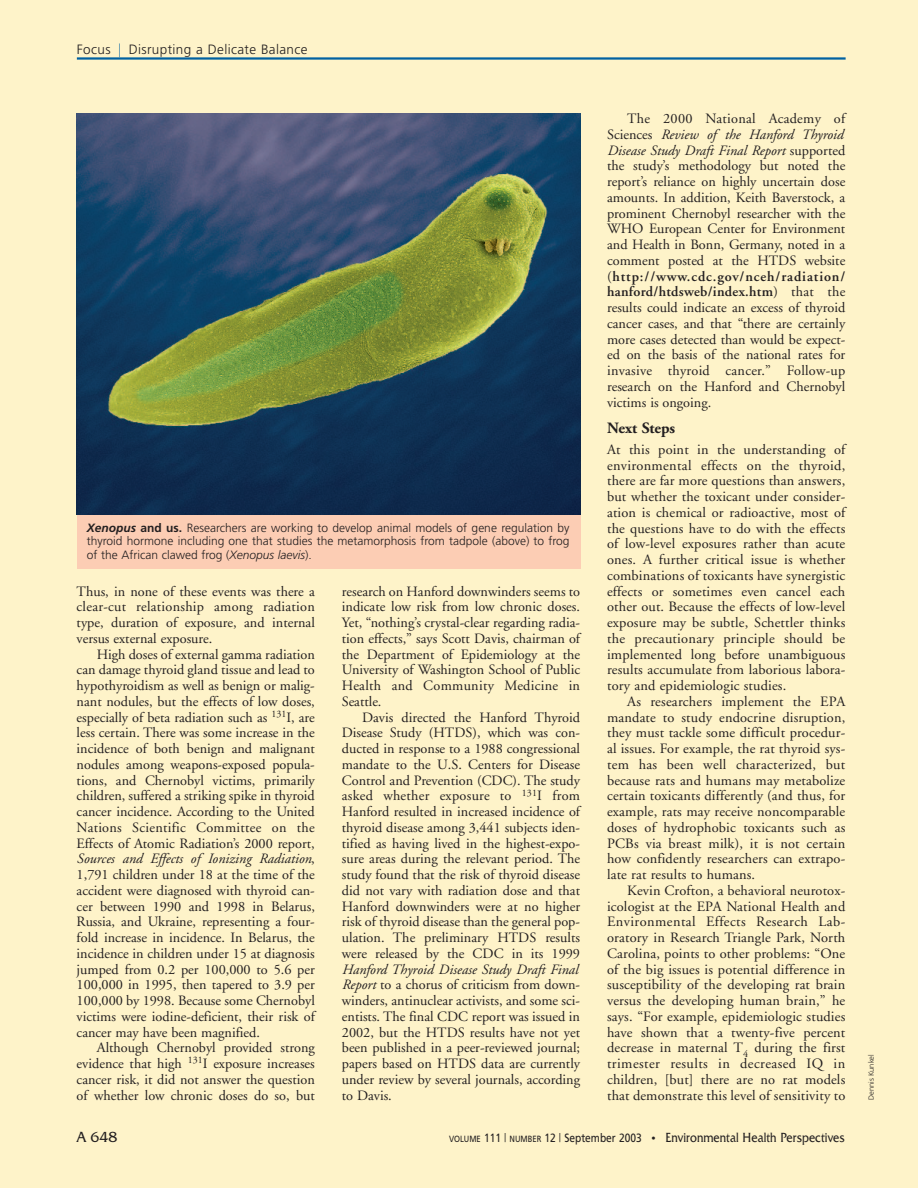
<style>
.page{position:relative;width:918px;height:1188px;background:#fef3c9}
.page>*{position:absolute;margin:0;border:0;box-sizing:border-box;transform-origin:0 0}
.t1{font:700 15.75px "Adobe Garamond";color:#231f20}
.t2{font:15px "Friz Quadrata IT Cby BT";color:#231f20}
.t3{font:14.25px/15.8px "Adobe Garamond";color:#231f20;text-align:justify}
.t4{font:13.5px "Friz Quadrata IT Cby BT";color:#231f20;scale:.85 1}
.t5{font:300 13.5px "Frutiger";letter-spacing:.03em;color:#231f20}
.t6{font:300 12px/13.5px "Frutiger";color:#231f20;text-align:justify}
.t7{font:300 7.5px "Frutiger";color:#231f20}
.s1{font-size:18px;color:#0061a2}
.s2{font-weight:700;font-style:italic}
.s3{font-weight:700}
.s4{font-style:italic}
.s5{font-weight:600}
.s6{font-family:"Frutiger";font-size:9px}
.s7{font-family:"Frutiger";font-size:12px}
.s8{font-family:"Frutiger";font-weight:300;font-size:12px}
.s9{font-size:10.5px}
</style>
<div class="page">
<div style="left:77px;top:502px;width:503px;height:67px;background:#fccdb4"></div>
<img style="left:77px;top:113px;width:503px;height:402px">
<hr style="left:77px;top:57px;width:769px;height:3px;background:#0061a2">
<p class="t5" style="left:77px;top:44px;width:232px">Focus <span class="s1">|</span> Disrupting a Delicate Balance</p>
<p class="t6" style="left:87px;top:522px;width:484px"><span class="s2">Xenopus</span> <span class="s3">and us.</span> Researchers are working to develop animal models of gene regulation by thyroid hormone including one that studies the metamorphosis from tadpole (above) to frog of the African clawed frog (<span class="s4">Xenopus laevis</span>).</p>
<p class="t3" style="left:77px;top:584px;width:240px">Thus, in none of these events was there a clear-cut relationship among radiation type, duration of exposure, and internal versus external exposure.</p>
<p class="t3" style="left:77px;top:647px;width:240px;text-indent:20px">High doses of external gamma radiation can damage thyroid gland tissue and lead to hypothyroidism as well as benign or malig&shy;nant nodules, but the effects of low doses, especially of beta radiation such as <sup>131</sup>I, are less certain. There was some increase in the incidence of both benign and malignant nodules among weapons-exposed popula&shy;tions, and Chernobyl victims, primarily children, suffered a striking spike in thyroid cancer incidence. According to the United Nations Scientific Committee on the Effects of Atomic Radiation’s 2000 report, <span class="s4">Sources and Effects of Ionizing Radiation</span>, 1,791 children under 18 at the time of the accident were diagnosed with thyroid can&shy;cer between 1990 and 1998 in Belarus, Russia, and Ukraine, representing a four&shy;fold increase in incidence. In Belarus, the incidence in children under 15 at diagnosis jumped from 0.2 per 100,000 to 5.6 per 100,000 in 1995, then tapered to 3.9 per 100,000 by 1998. Because some Chernobyl victims were iodine-deficient, their risk of cancer may have been magnified.</p>
<p class="t3" style="left:77px;top:1041px;width:240px;text-indent:20px">Although Chernobyl provided strong evidence that high <sup>131</sup>I exposure increases cancer risk, it did not answer the question of whether low chronic doses do so, but</p>
<p class="t3" style="left:342px;top:584px;width:240px">research on Hanford downwinders seems to indicate low risk from low chronic doses.<br>Yet, “nothing’s crystal-clear regarding radia&shy;tion effects,” says Scott Davis, chairman of the Department of Epidemiology at the University of Washington School of Public Health and Community Medicine in Seattle.</p>
<p class="t3" style="left:342px;top:710px;width:240px;text-indent:20px">Davis directed the Hanford Thyroid Disease Study (HTDS), which was con&shy;ducted in response to a 1988 congressional mandate to the U.S. Centers for Disease Control and Prevention (CDC). The study asked whether exposure to <sup>131</sup>I from Hanford resulted in increased incidence of thyroid disease among 3,441 subjects iden&shy;tified as having lived in the highest-expo&shy;sure areas during the relevant period. The study found that the risk of thyroid disease did not vary with radiation dose and that Hanford downwinders were at no higher risk of thyroid disease than the general pop&shy;ulation. The preliminary HTDS results were released by the CDC in its 1999</p>
<p class="t3" style="left:342px;top:962px;width:240px;text-align:left"><span class="s4">Hanford Thyroid Disease Study Draft Final Report</span> to a chorus of criticism from down&shy;winders, antinuclear activists, and some sci&shy;entists. The final CDC report was issued in 2002, but the HTDS results have not yet been published in a peer-reviewed journal; papers based on HTDS data are currently under review by several journals, according to Davis.</p>
<p class="t3" style="left:607px;top:112px;width:240px;text-align:left;text-indent:20px">The 2000 National Academy of Sciences <span class="s4">Review of the Hanford Thyroid Disease Study Draft Final Report</span> supported the study’s methodology but noted the report’s reliance on highly uncertain dose amounts. In addition, Keith Baverstock, a prominent Chernobyl researcher with the WHO European Center for Environment and Health in Bonn, Germany, noted in a comment posted at the HTDS website (<span class="s5">http://www.cdc.gov/nceh/radiation/ hanford/htdsweb/index.htm</span>) that the results could indicate an excess of thyroid cancer cases, and that “there are certainly more cases detected than would be expect&shy;ed on the basis of the national rates for invasive thyroid cancer.” Follow-up research on the Hanford and Chernobyl victims is ongoing.</p>
<p class="t1" style="left:607px;top:421px;width:70px">Next Steps</p>
<p class="t3" style="left:607px;top:443px;width:240px">At this point in the understanding of environmental effects on the thyroid, there are far more questions than answers, but whether the toxicant under consider&shy;ation is chemical or radioactive, most of the questions have to do with the effects of low-level exposures rather than acute ones. A further critical issue is whether combinations of toxicants have synergistic effects or sometimes even cancel each other out. Because the effects of low-level exposure may be subtle, Schettler thinks the precautionary principle should be implemented long before unambiguous results accumulate from laborious labora&shy;tory and epidemiologic studies.</p>
<p class="t3" style="left:607px;top:695px;width:240px;text-indent:20px">As researchers implement the EPA mandate to study endocrine disruption, they must tackle some difficult procedur&shy;al issues. For example, the rat thyroid sys&shy;tem has been well characterized, but because rats and humans may metabolize certain toxicants differently (and thus, for example, rats may receive noncomparable doses of hydrophobic toxicants such as PCBs via breast milk), it is not certain how confidently researchers can extrapo&shy;late rat results to humans.</p>
<p class="t3" style="left:607px;top:884px;width:240px;text-indent:20px">Kevin Crofton, a behavioral neurotox&shy;icologist at the EPA National Health and Environmental Effects Research Lab&shy;oratory in Research Triangle Park, North Carolina, points to other problems: “One of the big issues is potential difference in susceptibility of the developing rat brain versus the developing human brain,” he says. “For example, epidemiologic studies have shown that a twenty-five percent decrease in maternal T<sub>4</sub> during the first trimester results in decreased IQ in children, [but] there are no rat models that demonstrate this level of sensitivity to</p>
<p class="t2" style="left:77px;top:1132px;width:42px">A 648</p>
<p class="t4" style="left:449px;top:1133px;width:467px"><span class="s6">VOLUME</span> <span class="s7">111</span> <span class="s8">|</span> <span class="s6">NUMBER</span> <span class="s7">12</span> <span class="s8">|</span> <span class="s7">September 2003</span> <span class="s9">•</span> Environmental Health Perspectives</p>
<p class="t7" style="left:868px;top:1100px;width:48px;rotate:-90deg">Dennis Kunkel</p>
</div>
